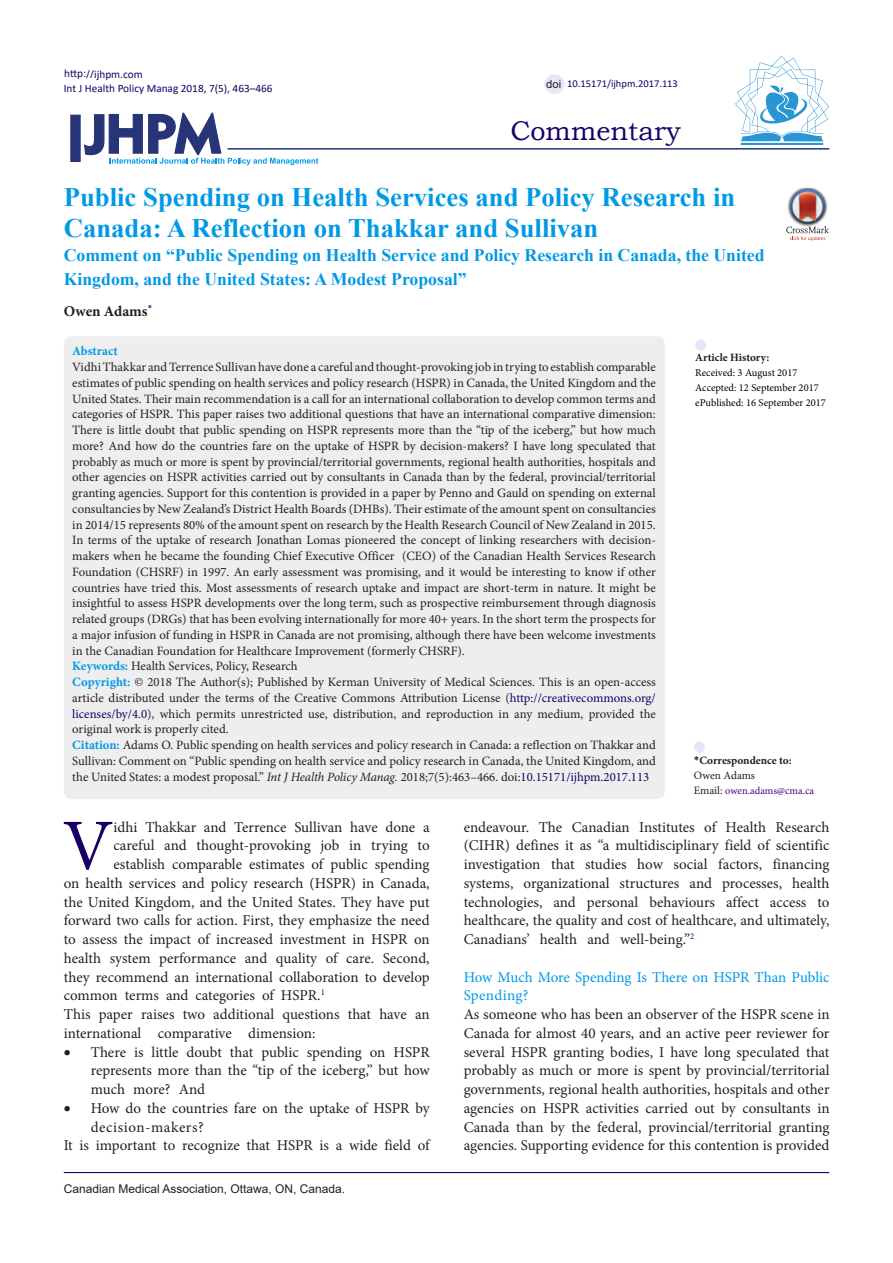
<style>
.page{position:relative;width:893px;height:1263px;background:#fff}
.page>*{position:absolute;margin:0;border:0;box-sizing:border-box;transform-origin:0 0}
.t1{font:72.75px "Minion Pro";color:#190066}
.t2{font:27px "Bookman Old Style";color:#190066}
.Default{font:700 26.7px/31.5px "Times New Roman";color:#0099e5}
.Default-2{font:700 17.7px/24px "Times New Roman";color:#0099e5}
.t3{font:15px/18.8px "Minion Pro";letter-spacing:-.005em;color:#231f20;text-align:justify}
.t4{font:15px/18.8px "Minion Pro";letter-spacing:-.005em;color:#0099e5}
.Default-3{font:700 15px "Minion Pro";letter-spacing:-.005em;color:#231f20}
.t5{font:12.75px/15.8px "Minion Pro";color:#231f20;text-align:justify}
.Default-4{font:700 12.75px "Minion Pro";color:#0099e5}
.t6{font:12px "Arial";color:#231f20}
.t7{font:11.25px "Calibri";color:#190066}
.t8{font:700 11.25px "Minion Pro";color:#231f20}
.t9{font:11.25px "Minion Pro";letter-spacing:-.01em;color:#231f20}
.t10{font:11.25px "Arial";color:#231f20}
.t11{font:10.5px "Minion Pro";color:#000}
.t12{font:10.5px "Minion Pro";color:#4b0082}
.t13{font:10.5px "Calibri";color:#190066}
.s1{font-weight:700;color:#0099e5}
.s2{color:#190066}
.s3{font-style:italic}
.s4{font-family:"Calibri"}
.s5{font-size:11.25px;color:#231f20}
</style>
<div class="page">
<svg style="left:84px;top:112px;width:234px;height:53px"></svg>
<div style="left:70px;top:115px;width:11px;height:47px;background:#273578;border:1px solid #273578"></div>
<hr style="left:227px;top:148px;width:602px;height:2px;background:#273578">
<div style="left:64px;top:336px;width:601px;height:463px;background:#eee;border-radius:8px"></div>
<div style="left:694px;top:741px;width:11px;height:11px;background:#e6e6fa;border-radius:50%"></div>
<div style="left:695px;top:340px;width:11px;height:11px;background:#e6e6fa;border-radius:50%"></div>
<hr style="left:64px;top:1172px;width:765px;height:1px;background:#190066">
<hr style="left:741px;top:143px;width:82px;height:2px;background:#2995d2">
<svg style="left:735px;top:56px;width:94px;height:85px"></svg>
<div style="left:544px;top:74px;width:21px;height:20px;background:#e6e6fa;border-radius:50%"></div>
<img style="left:798px;top:188px;width:18px;height:1px">
<svg style="left:786px;top:189px;width:43px;height:52px"></svg>
<p class="t7" style="left:64px;top:66px;width:80px">http://ijhpm.com</p>
<p class="t7" style="left:64px;top:81px;width:210px">Int J Health Policy Manag 2018, 7(5), 463–466</p>
<p class="t10" style="left:546px;top:76px;width:17px">doi</p>
<p class="t13" style="left:567px;top:76px;width:112px">10.15171/ijhpm.2017.113</p>
<p class="t2" style="left:510px;top:113px;width:172px">Commentary</p>
<p class="Default" style="left:64px;top:180px;width:673px">Public Spending on Health Services and Policy Research in<br>Canada: A Reflection on Thakkar and Sullivan</p>
<p class="Default-2" style="left:64px;top:243px;width:702px">Comment on “Public Spending on Health Service and Policy Research in Canada, the United<br>Kingdom, and the United States: A Modest Proposal”</p>
<p class="Default-3" style="left:64px;top:301px;width:90px">Owen Adams<sup>*</sup></p>
<p class="Default-4" style="left:72px;top:342px;width:47px">Abstract</p>
<p class="t5" style="left:72px;top:359px;width:585px">Vidhi Thakkar and Terrence Sullivan have done a careful and thought-provoking job in trying to establish comparable estimates of public spending on health services and policy research (HSPR) in Canada, the United Kingdom and the United States. Their main recommendation is a call for an international collaboration to develop common terms and categories of HSPR. This paper raises two additional questions that have an international comparative dimension:<br>There is little doubt that public spending on HSPR represents more than the “tip of the iceberg,” but how much more? And how do the countries fare on the uptake of HSPR by decision-makers? I have long speculated that probably as much or more is spent by provincial/territorial governments, regional health authorities, hospitals and other agencies on HSPR activities carried out by consultants in Canada than by the federal, provincial/territorial granting agencies. Support for this contention is provided in a paper by Penno and Gauld on spending on external consultancies by New Zealand’s District Health Boards (DHBs). Their estimate of the amount spent on consultancies in 2014/15 represents 80% of the amount spent on research by the Health Research Council of New Zealand in 2015.<br>In terms of the uptake of research Jonathan Lomas pioneered the concept of linking researchers with decision&shy;makers when he became the founding Chief Executive Officer (CEO) of the Canadian Health Services Research Foundation (CHSRF) in 1997. An early assessment was promising, and it would be interesting to know if other countries have tried this. Most assessments of research uptake and impact are short-term in nature. It might be insightful to assess HSPR developments over the long term, such as prospective reimbursement through diagnosis related groups (DRGs) that has been evolving internationally for more 40+ years. In the short term the prospects for a major infusion of funding in HSPR in Canada are not promising, although there have been welcome investments in the Canadian Foundation for Healthcare Improvement (formerly CHSRF).</p>
<p class="t5" style="left:72px;top:659px;width:227px"><span class="s1">Keywords:</span> Health Services, Policy, Research</p>
<p class="t5" style="left:72px;top:674px;width:585px"><span class="s1">Copyright:</span> © 2018 The Author(s); Published by Kerman University of Medical Sciences. This is an open-access article distributed under the terms of the Creative Commons Attribution License (<span class="s2">http://creativecommons.org/ licenses/by/4.0</span>), which permits unrestricted use, distribution, and reproduction in any medium, provided the original work is properly cited.</p>
<p class="t5" style="left:72px;top:737px;width:585px"><span class="s1">Citation:</span> Adams O. Public spending on health services and policy research in Canada: a reflection on Thakkar and Sullivan: Comment on “Public spending on health service and policy research in Canada, the United Kingdom, and the United States: a modest proposal.” <span class="s3">Int J Health Policy Manag.</span> 2018;7(5):463–466. doi:<span class="s2">10.15171/ijhpm.2017.113</span></p>
<p class="t8" style="left:695px;top:350px;width:76px">Article History:</p>
<p class="t11" style="left:695px;top:366px;width:104px">Received: 3 August 2017</p>
<p class="t11" style="left:695px;top:381px;width:125px">Accepted: 12 September 2017</p>
<p class="t11" style="left:695px;top:396px;width:132px">ePublished: 16 September 2017</p>
<p class="t8" style="left:694px;top:752px;width:99px"><span class="s4">*</span>Correspondence to:</p>
<p class="t9" style="left:694px;top:767px;width:63px">Owen Adams</p>
<p class="t12" style="left:694px;top:783px;width:122px"><span class="s5">Email:</span> owen.adams@cma.ca</p>
<p class="t1" style="left:62px;top:797px;width:53px">V</p>
<p class="t3" style="left:114px;top:817px;width:318px">idhi Thakkar and Terrence Sullivan have done a</p>
<p class="t3" style="left:114px;top:836px;width:318px">careful and thought-provoking job in trying to</p>
<p class="t3" style="left:114px;top:855px;width:318px">establish comparable estimates of public spending</p>
<p class="t3" style="left:64px;top:874px;width:367px">on health services and policy research (HSPR) in Canada,</p>
<p class="t3" style="left:64px;top:892px;width:367px">the United Kingdom, and the United States. They have put</p>
<p class="t3" style="left:64px;top:911px;width:367px">forward two calls for action. First, they emphasize the need</p>
<p class="t3" style="left:64px;top:930px;width:367px">to assess the impact of increased investment in HSPR on</p>
<p class="t3" style="left:64px;top:949px;width:367px">health system performance and quality of care. Second,</p>
<p class="t3" style="left:64px;top:967px;width:367px">they recommend an international collaboration to develop</p>
<p class="t3" style="left:64px;top:986px;width:263px">common terms and categories of HSPR.<sup>1</sup></p>
<p class="t3" style="left:64px;top:1005px;width:367px">This paper raises two additional questions that have an international comparative dimension:</p>
<p class="t3" style="left:91px;top:1042px;width:340px;text-indent:-27px">• There is little doubt that public spending on HSPR represents more than the “tip of the iceberg,” but how much more? And</p>
<p class="t3" style="left:91px;top:1099px;width:340px;text-indent:-27px">• How do the countries fare on the uptake of HSPR by decision-makers?</p>
<p class="t3" style="left:64px;top:1136px;width:367px">It is important to recognize that HSPR is a wide field of</p>
<p class="t6" style="left:64px;top:1180px;width:283px">Canadian Medical Association, Ottawa, ON, Canada.</p>
<p class="t3" style="left:464px;top:817px;width:367px">endeavour. The Canadian Institutes of Health Research (CIHR) defines it as “a multidisciplinary field of scientific investigation that studies how social factors, financing systems, organizational structures and processes, health technologies, and personal behaviours affect access to healthcare, the quality and cost of healthcare, and ultimately, Canadians’ health and well-being.”<sup>2</sup></p>
<p class="t4" style="left:464px;top:967px;width:367px">How Much More Spending Is There on HSPR Than Public<br>Spending?</p>
<p class="t3" style="left:464px;top:1005px;width:367px">As someone who has been an observer of the HSPR scene in Canada for almost 40 years, and an active peer reviewer for several HSPR granting bodies, I have long speculated that probably as much or more is spent by provincial/territorial governments, regional health authorities, hospitals and other agencies on HSPR activities carried out by consultants in Canada than by the federal, provincial/territorial granting agencies. Supporting evidence for this contention is provided</p>
</div>
